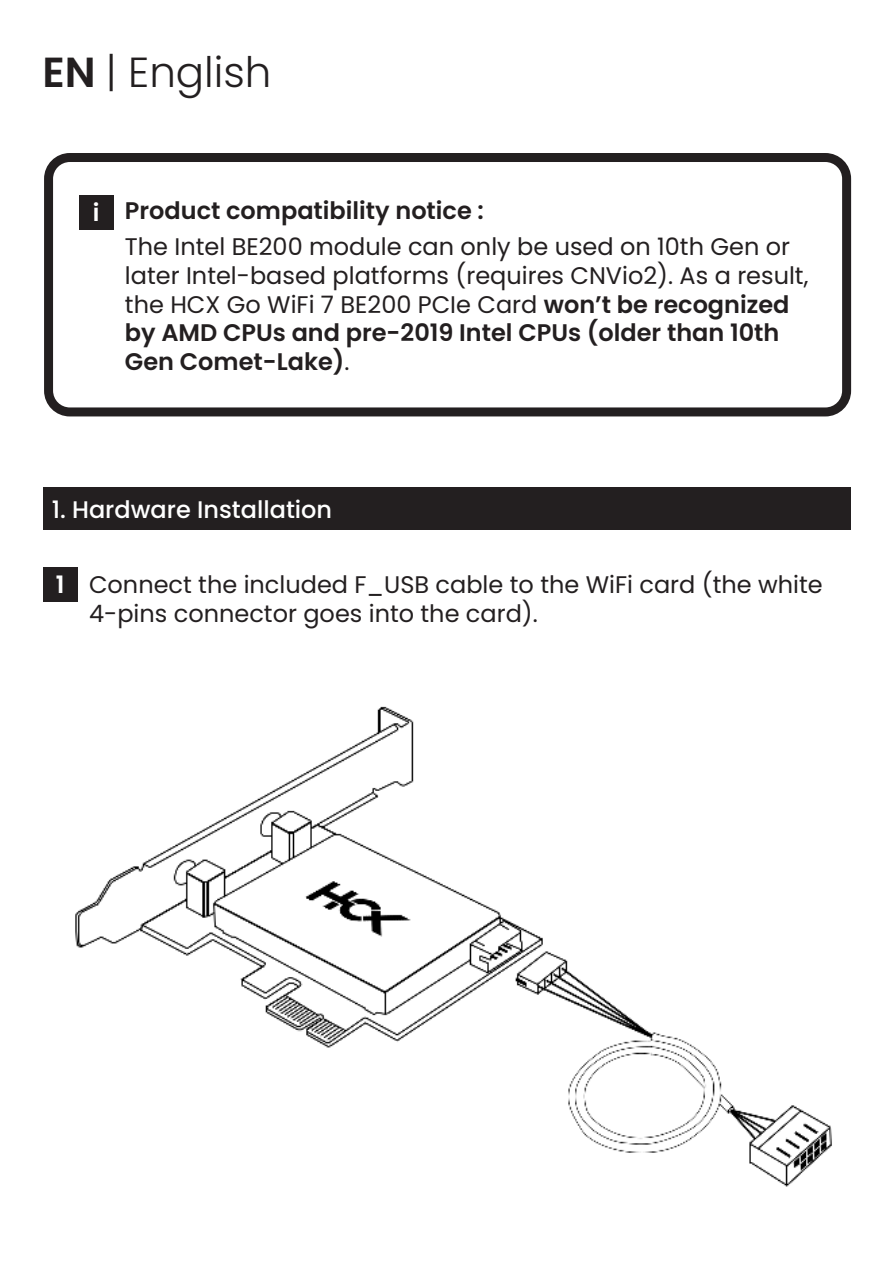
<style>
.page{position:relative;width:893px;height:1263px;background:#fff}
.page>*{position:absolute;margin:0;border:0;box-sizing:border-box;transform-origin:0 0}
.t1{font:300 42px "Poppins";color:#231f20}
.t2{font:24px/28.8px "Poppins";color:#231f20}
.t3{font:600 24px "Poppins";color:#231f20}
.t4{font:500 24px "Poppins";color:#fff}
.t5{font:600 24px "Poppins";color:#fff}
.s1{font-weight:600}
</style>
<div class="page">
<div style="left:43px;top:488px;width:808px;height:42px;background:#231f20"></div>
<div style="left:43px;top:567px;width:34px;height:34px;background:#231f20"></div>
<div style="left:79px;top:196px;width:34px;height:34px;background:#231f20"></div>
<div style="left:44px;top:153px;width:807px;height:263px;border:9px solid #231f20;border-radius:21px"></div>
<img style="left:75px;top:706px;width:757px;height:481px">
<p class="t1" style="left:43px;top:48px;width:230px"><span class="s1">EN</span> | English</p>
<p class="t5" style="left:93px;top:199px;width:8px">i</p>
<p class="t3" style="left:125px;top:197px;width:360px">Product compatibility notice :</p>
<p class="t2" style="left:125px;top:232px;width:685px">The Intel BE200 module can only be used on 10th Gen or later Intel-based platforms (requires CNVio2). As a result, the HCX Go WiFi 7 BE200 PCIe Card <span class="s1">won’t be recognized by AMD CPUs and pre-2019 Intel CPUs (older than 10th Gen Comet-Lake)</span>.</p>
<p class="t4" style="left:52px;top:495px;width:282px">1. Hardware Installation</p>
<p class="t5" style="left:56px;top:570px;width:10px">1</p>
<p class="t2" style="left:89px;top:570px;width:735px">Connect the included F_USB cable to the WiFi card (the white<br>4-pins connector goes into the card).</p>
</div>
